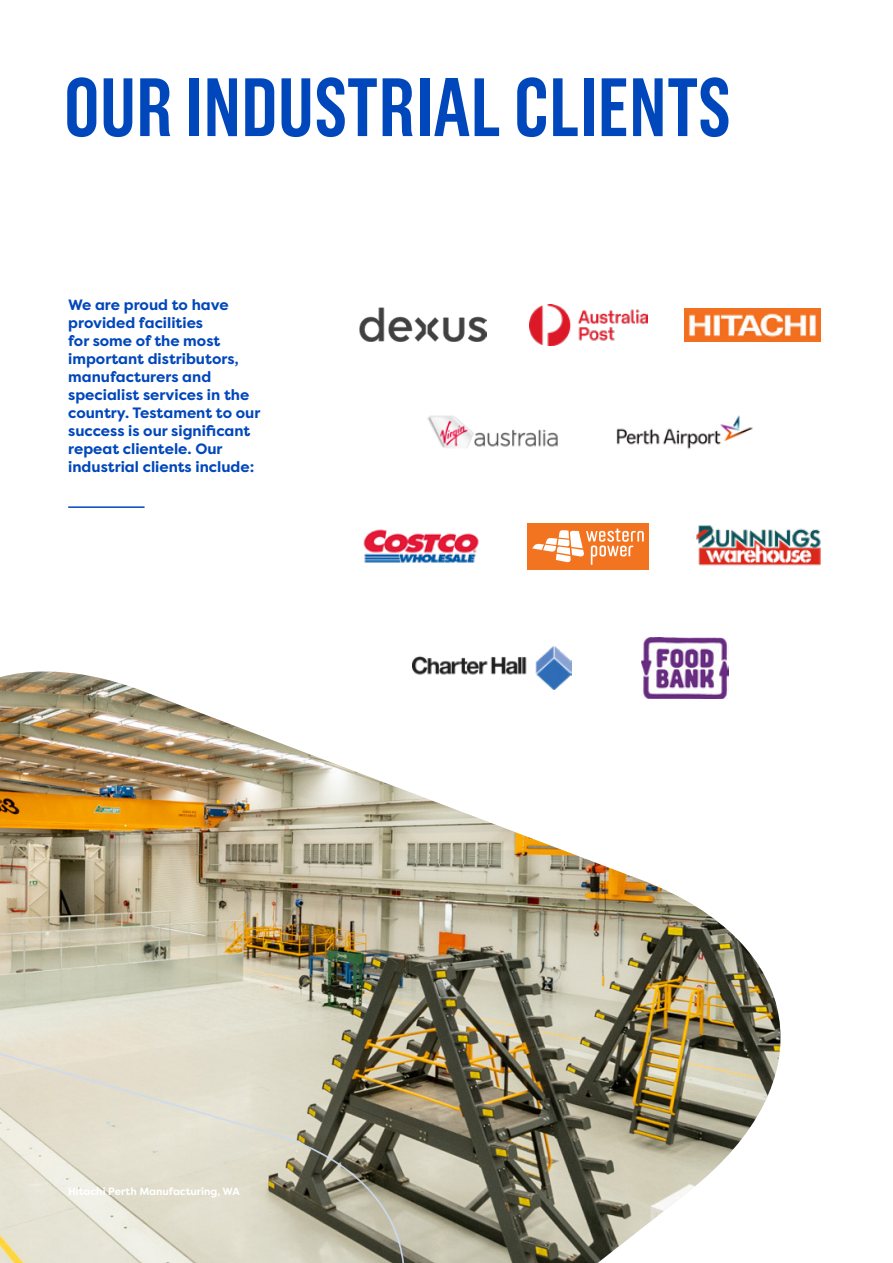
<style>
.page{position:relative;width:893px;height:1263px;background:#fff}
.page>*{position:absolute;margin:0;border:0;box-sizing:border-box;transform-origin:0 0}
.t1{font:600 82.5px "Grotzec Cond";color:#0047bb}
.t2{font:700 15px/18px "Filson Pro";color:#0047bb}
.t3{font:700 10.5px "Filson Pro";color:#fff}
</style>
<div class="page">
<img style="left:0;top:671px;width:781px;height:592px">
<svg style="left:0;top:1026px;width:423px;height:237px;background:#cac5b3"></svg>
<hr style="left:68px;top:506px;width:77px;height:2px;background:#0047bb">
<img style="left:427px;top:415px;width:131px;height:33px">
<img style="left:413px;top:646px;width:159px;height:43px">
<img style="left:641px;top:637px;width:87px;height:62px">
<img style="left:685px;top:308px;width:135px;height:33px">
<img style="left:530px;top:305px;width:118px;height:41px">
<img style="left:360px;top:308px;width:127px;height:34px">
<img style="left:616px;top:415px;width:137px;height:34px">
<img style="left:363px;top:529px;width:116px;height:34px">
<img style="left:696px;top:525px;width:125px;height:41px">
<div style="left:527px;top:523px;width:122px;height:47px;background:#f37420"></div>
<svg style="left:532px;top:529px;width:112px;height:36px"></svg>
<h1 class="t1" style="left:64px;top:60px;width:669px">OUR INDUSTRIAL CLIENTS</h1>
<p class="t2" style="left:68px;top:296px;width:194px">We are proud to have provided facilities<br>for some of the most important distributors, manufacturers and specialist services in the country. Testament to our success is our significant repeat clientele. Our industrial clients include:</p>
<p class="t3" style="left:68px;top:1184px;width:173px">Hitachi Perth Manufacturing, WA</p>
</div>
